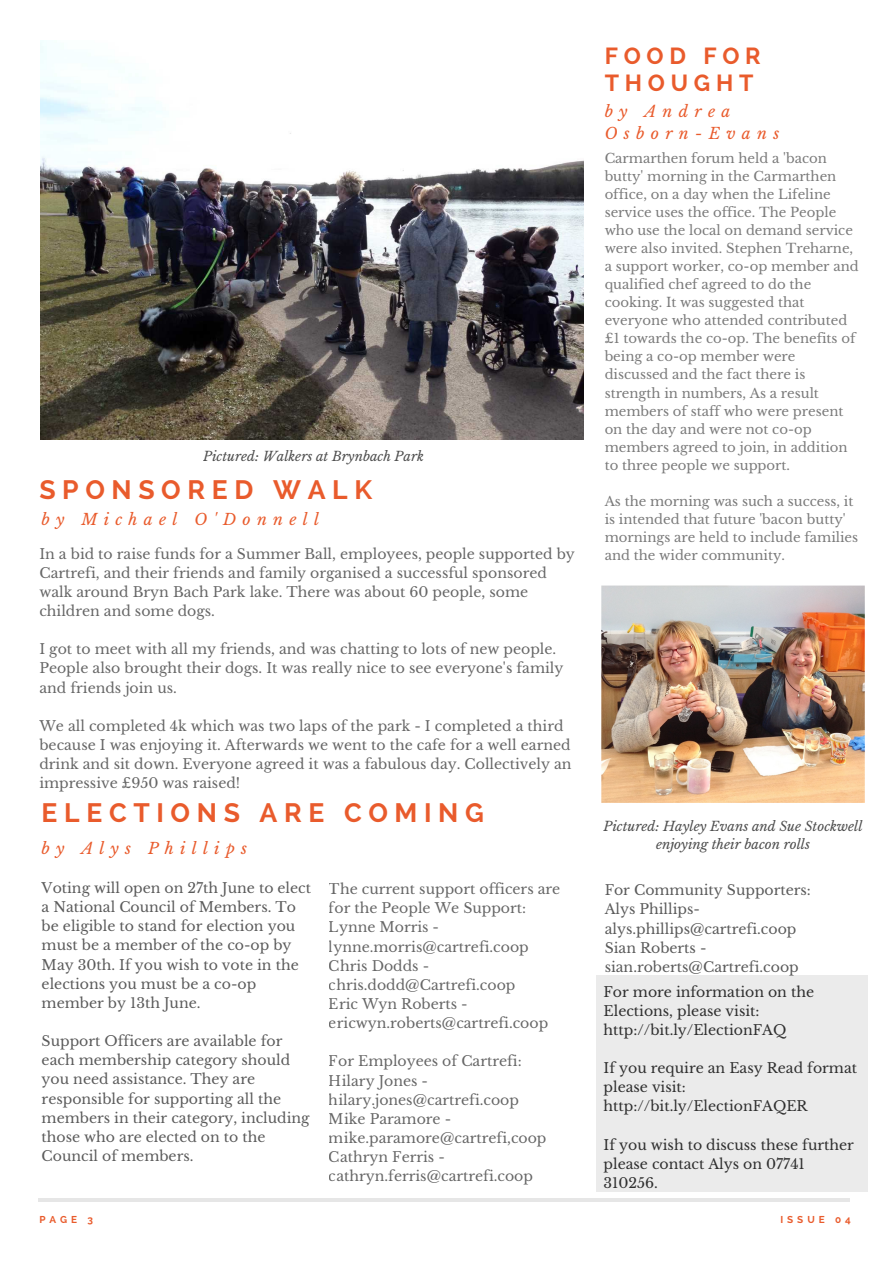
<style>
.page{position:relative;width:893px;height:1263px;background:#fff}
.page>*{position:absolute;margin:0;border:0;box-sizing:border-box;transform-origin:0 0}
.t1{font:700 26.55px "Raleway";letter-spacing:.25em;color:#e95b2c}
.t2{font:700 23.25px/27px "Raleway";letter-spacing:.25em;color:#e95b2c}
.t3{font:italic 15.75px/21.5px "Libre Baskerville";letter-spacing:.4em;color:#e95b2c}
.t4{font:14.1px/19.2px "Libre Baskerville";color:#000}
.t5{font:13.2px/18px "Libre Baskerville";color:#222}
.t6{font:italic 13.2px/18px "Libre Baskerville";color:#222;text-align:center}
.t7{font:700 9.9px "Raleway";letter-spacing:.4em;color:#e95b2c}
</style>
<div class="page">
<hr style="left:38px;top:1198px;width:812px;height:3px;background:#000">
<img style="left:41px;top:41px;width:542px;height:398px">
<img style="left:601px;top:585px;width:264px;height:218px">
<div style="left:597px;top:975px;width:271px;height:216px;background:#ebebeb"></div>
<p class="t6" style="left:203px;top:447px;width:222px">Pictured: Walkers at Brynbach Park</p>
<h1 class="t1" style="left:39px;top:474px;width:334px">SPONSORED WALK</h1>
<p class="t3" style="left:42px;top:508px;width:279px">by Michael O'Donnell</p>
<p class="t4" style="left:39px;top:544px;width:537px">In a bid to raise funds for a Summer Ball, employees, people supported by Cartrefi, and their friends and family organised a successful sponsored walk around Bryn Bach Park lake. There was about 60 people, some children and some dogs.</p>
<p class="t4" style="left:39px;top:640px;width:526px">I got to meet with all my friends, and was chatting to lots of new people.<br>People also brought their dogs. It was really nice to see everyone's family and friends join us.</p>
<p class="t4" style="left:39px;top:716px;width:534px">We all completed 4k which was two laps of the park - I completed a third because I was enjoying it. Afterwards we went to the cafe for a well earned drink and sit down. Everyone agreed it was a fabulous day. Collectively an impressive £950 was raised!</p>
<h1 class="t1" style="left:42px;top:797px;width:444px">ELECTIONS ARE COMING</h1>
<p class="t3" style="left:42px;top:837px;width:207px">by Alys Phillips</p>
<p class="t4" style="left:42px;top:878px;width:271px">Voting will open on 27th June to elect a National Council of Members. To be eligible to stand for election you must be a member of the co-op by<br>May 30th. If you wish to vote in the elections you must be a co-op member by 13th June.</p>
<p class="t4" style="left:42px;top:1031px;width:269px">Support Officers are available for each membership category should you need assistance. They are responsible for supporting all the members in their category, including those who are elected on to the<br>Council of members.</p>
<p class="t4" style="left:329px;top:879px;width:233px">The current support officers are for the People We Support:<br>Lynne Morris - lynne.morris@cartrefi.coop<br>Chris Dodds - chris.dodd@Cartrefi.coop<br>Eric Wyn Roberts - ericwyn.roberts@cartrefi.coop</p>
<p class="t4" style="left:329px;top:1052px;width:219px">For Employees of Cartrefi:<br>Hilary Jones - hilary.jones@cartrefi.coop<br>Mike Paramore - mike.paramore@cartrefi,coop<br>Cathryn Ferris - cathryn.ferris@cartrefi.coop</p>
<h2 class="t2" style="left:605px;top:43px;width:158px">FOOD FOR<br>THOUGHT</h2>
<p class="t3" style="left:605px;top:101px;width:176px">by Andrea<br>Osborn-Evans</p>
<p class="t5" style="left:605px;top:150px;width:256px">Carmarthen forum held a 'bacon butty' morning in the Carmarthen office, on a day when the Lifeline service uses the office. The People who use the local on demand service were also invited. Stephen Treharne, a support worker, co-op member and qualified chef agreed to do the cooking. It was suggested that everyone who attended contributed £1 towards the co-op. The benefits of being a co-op member were discussed and the fact there is strength in numbers, As a result members of staff who were present on the day and were not co-op members agreed to join, in addition to three people we support.</p>
<p class="t5" style="left:605px;top:492px;width:255px">As the morning was such a success, it is intended that future 'bacon butty' mornings are held to include families and the wider community.</p>
<p class="t6" style="left:604px;top:817px;width:260px">Pictured: Hayley Evans and Sue Stockwell enjoying their bacon rolls</p>
<p class="t4" style="left:605px;top:881px;width:208px">For Community Supporters:<br>Alys Phillips&shy;alys.phillips@cartrefi.coop<br>Sian Roberts - sian.roberts@Cartrefi.coop</p>
<p class="t4" style="left:604px;top:982px;width:212px">For more information on the<br>Elections, please visit: http://bit.ly/ElectionFAQ</p>
<p class="t4" style="left:604px;top:1058px;width:255px">If you require an Easy Read format please visit: http://bit.ly/ElectionFAQER</p>
<p class="t4" style="left:604px;top:1135px;width:252px">If you wish to discuss these further please contact Alys on 07741<br>310256.</p>
<p class="t7" style="left:39px;top:1213px;width:55px">PAGE 3</p>
<p class="t7" style="left:780px;top:1213px;width:72px">ISSUE 04</p>
</div>
